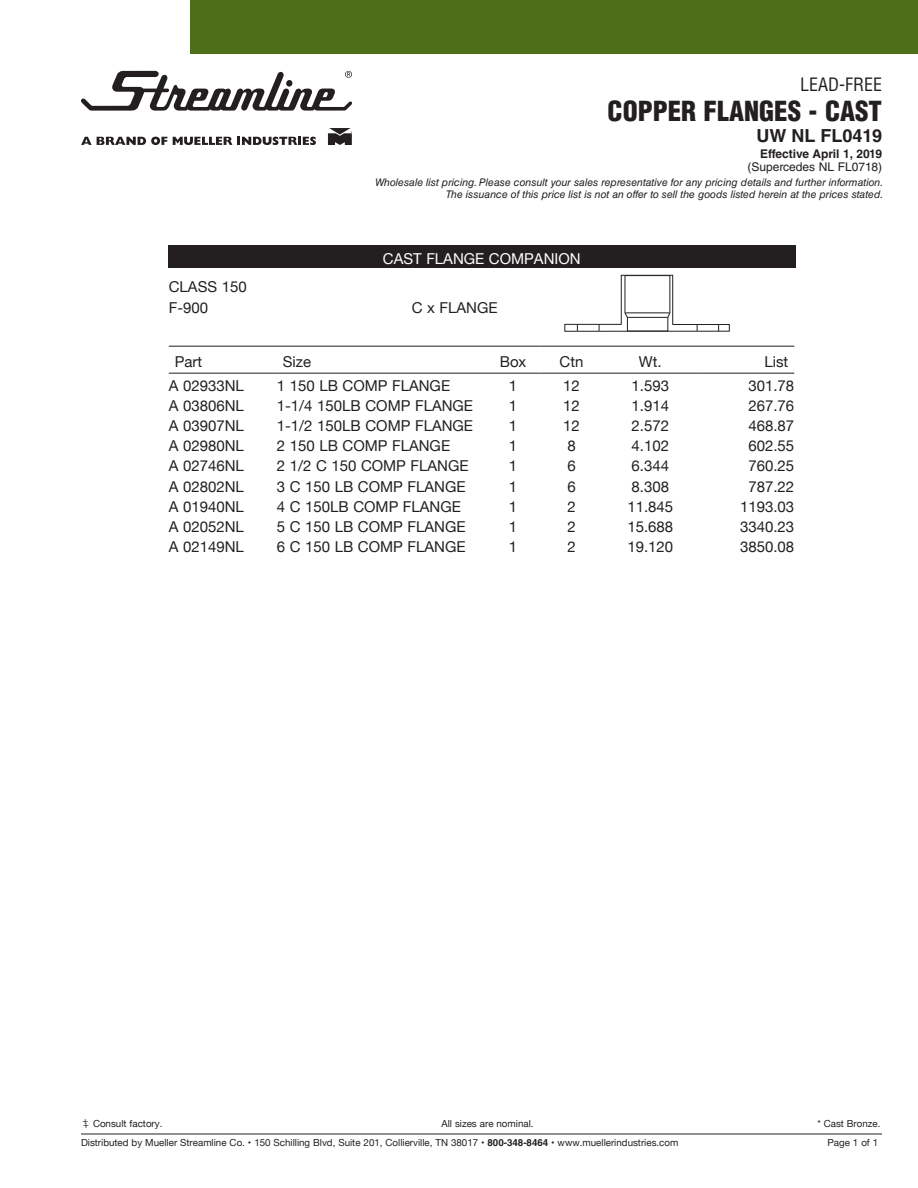
<style>
.page{position:relative;width:918px;height:1188px;background:#fff}
.page>*{position:absolute;margin:0;border:0;box-sizing:border-box;transform-origin:0 0}
.t1{font:900 condensed 27px "Helvetica LT Std";color:#231f20}
.t2{font:700 18px "Helvetica LT Std";color:#231f20}
.t3{font:condensed 18px "Helvetica LT Std";color:#231f20}
.Body{font:15px "Helvetica Neue";color:#231f20}
.t4{font:15px "Helvetica Neue";color:#fff}
.Effective_Date{font:700 12px "Helvetica LT Std";color:#231f20}
.Supersedes{font:12px "Helvetica LT Std";color:#231f20}
.Italics{font:italic 10.5px "Helvetica LT Std";color:#231f20}
.t5{font:9.75px "Helvetica Neue";color:#231f20}
.s1{font-family:"Helvetica LT Std";font-weight:700}
</style>
<div class="page">
<div style="left:190px;top:0;width:728px;height:54px;background:#4e6e17"></div>
<hr style="left:81px;top:1134px;width:801px;height:1px;background:#231f20">
<svg style="left:328px;top:128px;width:24px;height:17px"></svg>
<svg style="left:81px;top:137px;width:86px;height:8px"></svg>
<svg style="left:173px;top:137px;width:143px;height:8px"></svg>
<svg style="left:81px;top:71px;width:271px;height:40px"></svg>
<div style="left:168px;top:245px;width:628px;height:23px;background:#231f20"></div>
<hr style="left:169px;top:346px;width:108px;height:1px;background:#231f20">
<hr style="left:277px;top:346px;width:210px;height:1px;background:#231f20">
<hr style="left:487px;top:346px;width:52px;height:1px;background:#231f20">
<hr style="left:539px;top:346px;width:65px;height:1px;background:#231f20">
<hr style="left:604px;top:346px;width:93px;height:1px;background:#231f20">
<hr style="left:697px;top:346px;width:97px;height:1px;background:#231f20">
<hr style="left:169px;top:373px;width:108px;height:1px;background:#231f20">
<hr style="left:277px;top:373px;width:210px;height:1px;background:#231f20">
<hr style="left:487px;top:373px;width:52px;height:1px;background:#231f20">
<hr style="left:539px;top:373px;width:65px;height:1px;background:#231f20">
<hr style="left:604px;top:373px;width:93px;height:1px;background:#231f20">
<hr style="left:697px;top:373px;width:97px;height:1px;background:#231f20">
<svg style="left:564px;top:274px;width:166px;height:58px"></svg>
<hr style="left:625px;top:313px;width:45px;height:1px;background:#231f20">
<hr style="left:627px;top:317px;width:41px;height:1px;background:#231f20">
<p class="t3" style="left:800px;top:73px;width:83px">LEAD-FREE</p>
<p class="t1" style="left:608px;top:94px;width:276px">COPPER FLANGES - CAST</p>
<p class="t2" style="left:757px;top:125px;width:127px">UW NL FL0419</p>
<p class="Effective_Date" style="left:760px;top:146px;width:123px">Effective April 1, 2019</p>
<p class="Supersedes" style="left:747px;top:160px;width:136px">(Supercedes NL FL0718)</p>
<p class="Italics" style="left:375px;top:176px;width:510px">Wholesale list pricing. Please consult your sales representative for any pricing details and further information.</p>
<p class="Italics" style="left:446px;top:188px;width:439px">The issuance of this price list is not an offer to sell the goods listed herein at the prices stated.</p>
<p class="t4" style="left:383px;top:248px;width:199px">CAST FLANGE COMPANION</p>
<p class="Body" style="left:169px;top:275px;width:79px">CLASS 150</p>
<p class="Body" style="left:169px;top:296px;width:41px">F-900</p>
<p class="Body" style="left:412px;top:296px;width:87px">C x FLANGE</p>
<p class="Body" style="left:175px;top:351px;width:29px">Part</p>
<p class="Body" style="left:283px;top:351px;width:30px">Size</p>
<p class="Body" style="left:500px;top:351px;width:28px">Box</p>
<p class="Body" style="left:560px;top:351px;width:25px">Ctn</p>
<p class="Body" style="left:639px;top:351px;width:24px">Wt.</p>
<p class="Body" style="left:764px;top:351px;width:25px">List</p>
<p class="Body" style="left:169px;top:374px;width:77px">A 02933NL</p>
<p class="Body" style="left:277px;top:374px;width:175px">1 150 LB COMP FLANGE</p>
<p class="Body" style="left:509px;top:374px;width:10px">1</p>
<p class="Body" style="left:563px;top:374px;width:18px">12</p>
<p class="Body" style="left:632px;top:374px;width:39px">1.593</p>
<p class="Body" style="left:748px;top:374px;width:47px">301.78</p>
<p class="Body" style="left:169px;top:395px;width:77px">A 03806NL</p>
<p class="Body" style="left:277px;top:395px;width:198px">1-1/4 150LB COMP FLANGE</p>
<p class="Body" style="left:509px;top:395px;width:10px">1</p>
<p class="Body" style="left:563px;top:395px;width:18px">12</p>
<p class="Body" style="left:632px;top:395px;width:39px">1.914</p>
<p class="Body" style="left:748px;top:395px;width:47px">267.76</p>
<p class="Body" style="left:169px;top:415px;width:77px">A 03907NL</p>
<p class="Body" style="left:277px;top:415px;width:198px">1-1/2 150LB COMP FLANGE</p>
<p class="Body" style="left:509px;top:415px;width:10px">1</p>
<p class="Body" style="left:563px;top:415px;width:18px">12</p>
<p class="Body" style="left:632px;top:415px;width:39px">2.572</p>
<p class="Body" style="left:748px;top:415px;width:47px">468.87</p>
<p class="Body" style="left:169px;top:435px;width:77px">A 02980NL</p>
<p class="Body" style="left:277px;top:435px;width:175px">2 150 LB COMP FLANGE</p>
<p class="Body" style="left:509px;top:435px;width:10px">1</p>
<p class="Body" style="left:567px;top:435px;width:10px">8</p>
<p class="Body" style="left:632px;top:435px;width:39px">4.102</p>
<p class="Body" style="left:748px;top:435px;width:47px">602.55</p>
<p class="Body" style="left:169px;top:455px;width:77px">A 02746NL</p>
<p class="Body" style="left:277px;top:455px;width:193px">2 1/2 C 150 COMP FLANGE</p>
<p class="Body" style="left:509px;top:455px;width:10px">1</p>
<p class="Body" style="left:567px;top:455px;width:10px">6</p>
<p class="Body" style="left:632px;top:455px;width:39px">6.344</p>
<p class="Body" style="left:748px;top:455px;width:47px">760.25</p>
<p class="Body" style="left:169px;top:476px;width:77px">A 02802NL</p>
<p class="Body" style="left:277px;top:476px;width:190px">3 C 150 LB COMP FLANGE</p>
<p class="Body" style="left:509px;top:476px;width:10px">1</p>
<p class="Body" style="left:567px;top:476px;width:10px">6</p>
<p class="Body" style="left:632px;top:476px;width:39px">8.308</p>
<p class="Body" style="left:748px;top:476px;width:47px">787.22</p>
<p class="Body" style="left:169px;top:496px;width:77px">A 01940NL</p>
<p class="Body" style="left:277px;top:496px;width:186px">4 C 150LB COMP FLANGE</p>
<p class="Body" style="left:509px;top:496px;width:10px">1</p>
<p class="Body" style="left:567px;top:496px;width:10px">2</p>
<p class="Body" style="left:627px;top:496px;width:47px">11.845</p>
<p class="Body" style="left:740px;top:496px;width:56px">1193.03</p>
<p class="Body" style="left:169px;top:516px;width:77px">A 02052NL</p>
<p class="Body" style="left:277px;top:516px;width:190px">5 C 150 LB COMP FLANGE</p>
<p class="Body" style="left:509px;top:516px;width:10px">1</p>
<p class="Body" style="left:567px;top:516px;width:10px">2</p>
<p class="Body" style="left:627px;top:516px;width:47px">15.688</p>
<p class="Body" style="left:740px;top:516px;width:56px">3340.23</p>
<p class="Body" style="left:169px;top:536px;width:77px">A 02149NL</p>
<p class="Body" style="left:277px;top:536px;width:190px">6 C 150 LB COMP FLANGE</p>
<p class="Body" style="left:509px;top:536px;width:10px">1</p>
<p class="Body" style="left:567px;top:536px;width:10px">2</p>
<p class="Body" style="left:627px;top:536px;width:47px">19.120</p>
<p class="Body" style="left:740px;top:536px;width:56px">3850.08</p>
<p class="t5" style="left:82px;top:1113px;width:7px">+</p>
<p class="t5" style="left:83px;top:1116px;width:81px">+ Consult factory.</p>
<p class="t5" style="left:441px;top:1116px;width:94px">All sizes are nominal.</p>
<p class="t5" style="left:817px;top:1116px;width:65px">* Cast Bronze.</p>
<p class="t5" style="left:81px;top:1135px;width:599px">Distributed by Mueller Streamline Co. • 150 Schilling Blvd, Suite 201, Collierville, TN 38017 • <span class="s1">800-348-8464</span> • www.muellerindustries.com</p>
<p class="t5" style="left:828px;top:1135px;width:52px">Page 1 of 1</p>
</div>
